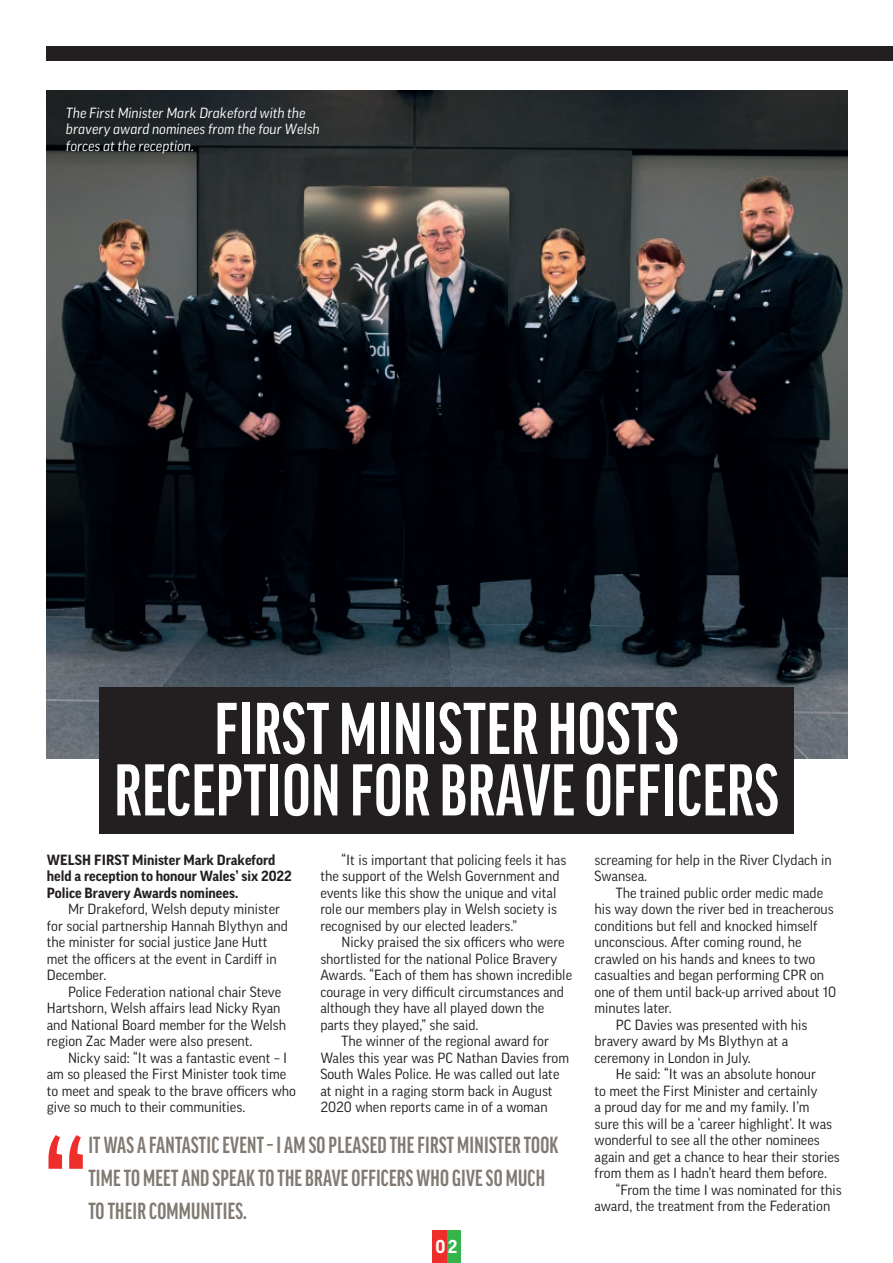
<style>
.page{position:relative;width:893px;height:1263px;background:#fff}
.page>*{position:absolute;margin:0;border:0;box-sizing:border-box;transform-origin:0 0}
.t1{font:149.25px "Good Pro";color:#ee2e2b}
.t2{font:700 extra-condensed 70.5px/61.5px "Good Pro";letter-spacing:.01em;color:#fff;text-align:center}
.t3{font:700 extra-condensed 22.5px/33px "Good Pro";letter-spacing:.01em;color:#817a73}
.t4{font:700 18px "Good Pro";color:#fff}
.t5{font:14.25px/16.5px "Good Pro";color:#231f20}
.t6{font:700 14.25px/16.5px "Good Pro";color:#231f20}
.t7{font:italic 14.25px/16.5px "Good Pro";color:#fff}
</style>
<div class="page">
<img style="left:47px;top:91px;width:800px;height:667px">
<div style="left:47px;top:47px;width:846px;height:14px;background:#231f20"></div>
<div style="left:446px;top:1231px;width:15px;height:32px;background:#35b44a"></div>
<div style="left:432px;top:1231px;width:14px;height:32px;background:#ee2e2b"></div>
<div style="left:99px;top:687px;width:695px;height:146px;background:#231f20"></div>
<p class="t7" style="left:66px;top:105px;width:255px">The First Minister Mark Drakeford with the bravery award nominees from the four Welsh forces at the reception.</p>
<h2 class="t2" style="left:114px;top:698px;width:666px">FIRST MINISTER HOSTS<br>RECEPTION FOR BRAVE OFFICERS</h2>
<p class="t6" style="left:47px;top:851px;width:247px">WELSH FIRST Minister Mark Drakeford held a reception to honour Wales’ six 2022<br>Police Bravery Awards nominees.</p>
<p class="t5" style="left:47px;top:901px;width:243px;text-indent:21px">Mr Drakeford, Welsh deputy minister for social partnership Hannah Blythyn and the minister for social justice Jane Hutt met the officers at the event in Cardiff in December.</p>
<p class="t5" style="left:47px;top:983px;width:241px;text-indent:21px">Police Federation national chair Steve Hartshorn, Welsh affairs lead Nicky Ryan and National Board member for the Welsh region Zac Mader were also present.</p>
<p class="t5" style="left:47px;top:1049px;width:251px;text-indent:21px">Nicky said: “It was a fantastic event – I am so pleased the First Minister took time to meet and speak to the brave officers who give so much to their communities.</p>
<p class="t5" style="left:320px;top:851px;width:247px;text-indent:21px">“It is important that policing feels it has the support of the Welsh Government and events like this show the unique and vital role our members play in Welsh society is recognised by our elected leaders.”</p>
<p class="t5" style="left:342px;top:934px;width:225px">Nicky praised the six officers who were</p>
<p class="t5" style="left:320px;top:950px;width:239px">shortlisted for the national Police Bravery</p>
<p class="t5" style="left:320px;top:967px;width:253px">Awards. “Each of them has shown incredible</p>
<p class="t5" style="left:320px;top:983px;width:245px">courage in very difficult circumstances and</p>
<p class="t5" style="left:320px;top:1000px;width:226px">although they have all played down the</p>
<p class="t5" style="left:320px;top:1016px;width:160px">parts they played,” she said.</p>
<p class="t5" style="left:342px;top:1033px;width:209px">The winner of the regional award for</p>
<p class="t5" style="left:320px;top:1049px;width:250px">Wales this year was PC Nathan Davies from</p>
<p class="t5" style="left:320px;top:1066px;width:241px">South Wales Police. He was called out late</p>
<p class="t5" style="left:320px;top:1082px;width:234px">at night in a raging storm back in August</p>
<p class="t5" style="left:320px;top:1099px;width:229px">2020 when reports came in of a woman</p>
<h1 class="t1" style="left:41px;top:1120px;width:50px">“</h1>
<h3 class="t3" style="left:88px;top:1128px;width:472px">IT WAS A FANTASTIC EVENT – I AM SO PLEASED THE FIRST MINISTER TOOK<br>TIME TO MEET AND SPEAK TO THE BRAVE OFFICERS WHO GIVE SO MUCH<br>TO THEIR COMMUNITIES.</h3>
<p class="t4" style="left:435px;top:1236px;width:23px">02</p>
<p class="t5" style="left:595px;top:851px;width:239px">screaming for help in the River Clydach in<br>Swansea.</p>
<p class="t5" style="left:616px;top:884px;width:209px">The trained public order medic made</p>
<p class="t5" style="left:595px;top:901px;width:241px">his way down the river bed in treacherous</p>
<p class="t5" style="left:595px;top:917px;width:225px">conditions but fell and knocked himself</p>
<p class="t5" style="left:595px;top:934px;width:208px">unconscious. After coming round, he</p>
<p class="t5" style="left:595px;top:950px;width:222px">crawled on his hands and knees to two</p>
<p class="t5" style="left:595px;top:967px;width:231px">casualties and began performing CPR on</p>
<p class="t5" style="left:595px;top:983px;width:243px">one of them until back-up arrived about 10</p>
<p class="t5" style="left:595px;top:1000px;width:79px">minutes later.</p>
<p class="t5" style="left:616px;top:1016px;width:193px">PC Davies was presented with his</p>
<p class="t5" style="left:595px;top:1033px;width:195px">bravery award by Ms Blythyn at a</p>
<p class="t5" style="left:595px;top:1049px;width:158px">ceremony in London in July.</p>
<p class="t5" style="left:616px;top:1066px;width:202px">He said: “It was an absolute honour</p>
<p class="t5" style="left:595px;top:1082px;width:225px">to meet the First Minister and certainly</p>
<p class="t5" style="left:595px;top:1099px;width:216px">a proud day for me and my family. I’m</p>
<p class="t5" style="left:595px;top:1115px;width:239px">sure this will be a ‘career highlight’. It was</p>
<p class="t5" style="left:595px;top:1132px;width:227px">wonderful to see all the other nominees</p>
<p class="t5" style="left:595px;top:1148px;width:247px">again and get a chance to hear their stories</p>
<p class="t5" style="left:595px;top:1165px;width:234px">from them as I hadn’t heard them before.</p>
<p class="t5" style="left:616px;top:1181px;width:227px">“From the time I was nominated for this</p>
<p class="t5" style="left:595px;top:1198px;width:237px">award, the treatment from the Federation</p>
</div>
